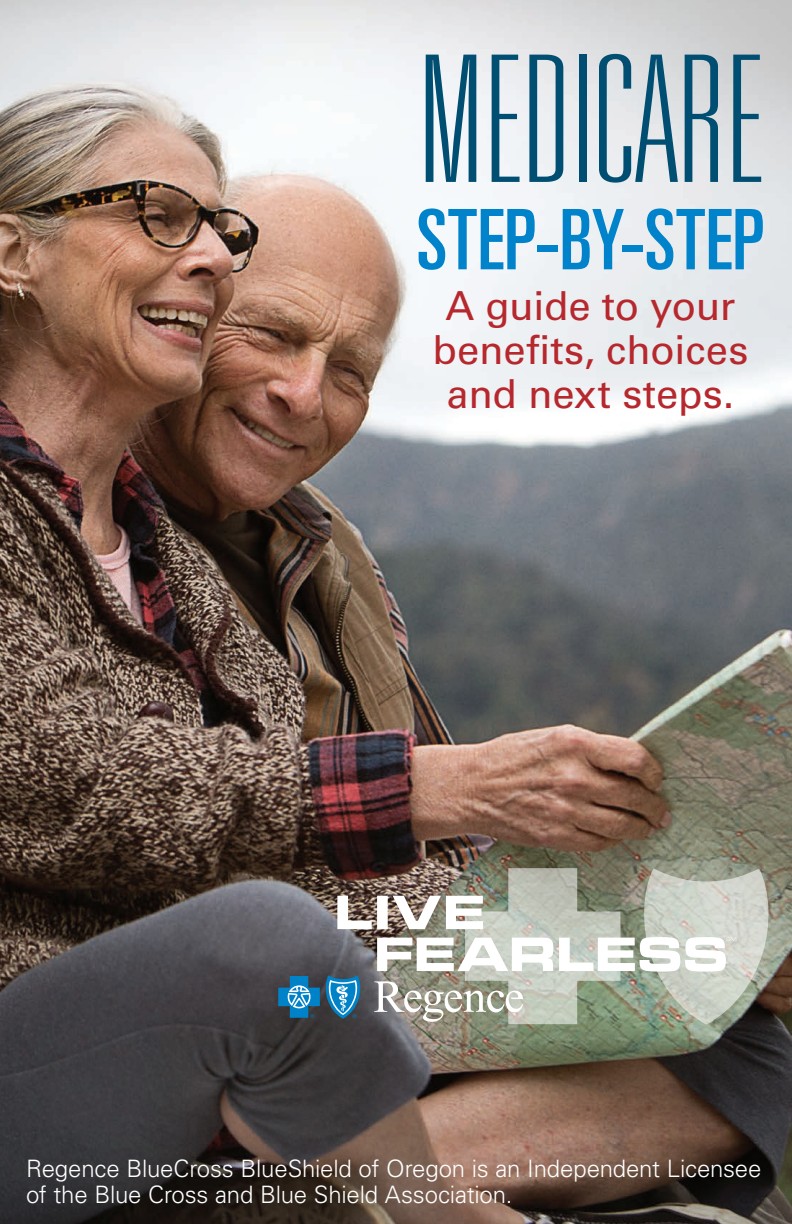
<style>
.page{position:relative;width:792px;height:1224px;background:#fff}
.page>*{position:absolute;margin:0;border:0;box-sizing:border-box;transform-origin:0 0}
.t1{font:100 ultra-condensed 176.4px "Univers";letter-spacing:.01em;color:#004e71;scale:1.1 1}
.t2{font:ultra-condensed 83.6px "Univers";letter-spacing:.005em;color:#0083ca}
.t3{font:40px/44px "Univers";letter-spacing:-.005em;color:#b6282d;text-align:center}
.t4{font:300 24px/26px "Univers";letter-spacing:-.01em;color:#fff}
</style>
<div class="page">
<img style="left:0;top:0;width:792px;height:1224px">
<img style="left:278px;top:868px;width:491px;height:157px">
<p class="t1" style="left:419px;top:30px;width:314px">MEDICARE</p>
<p class="t2" style="left:416px;top:192px;width:350px">STEP-BY-STEP</p>
<p class="t3" style="left:432px;top:284px;width:317px">A guide to your benefits, choices and next steps.</p>
<p class="t4" style="left:26px;top:1155px;width:737px">Regence BlueCross BlueShield of Oregon is an Independent Licensee of the Blue Cross and Blue Shield Association.</p>
</div>
